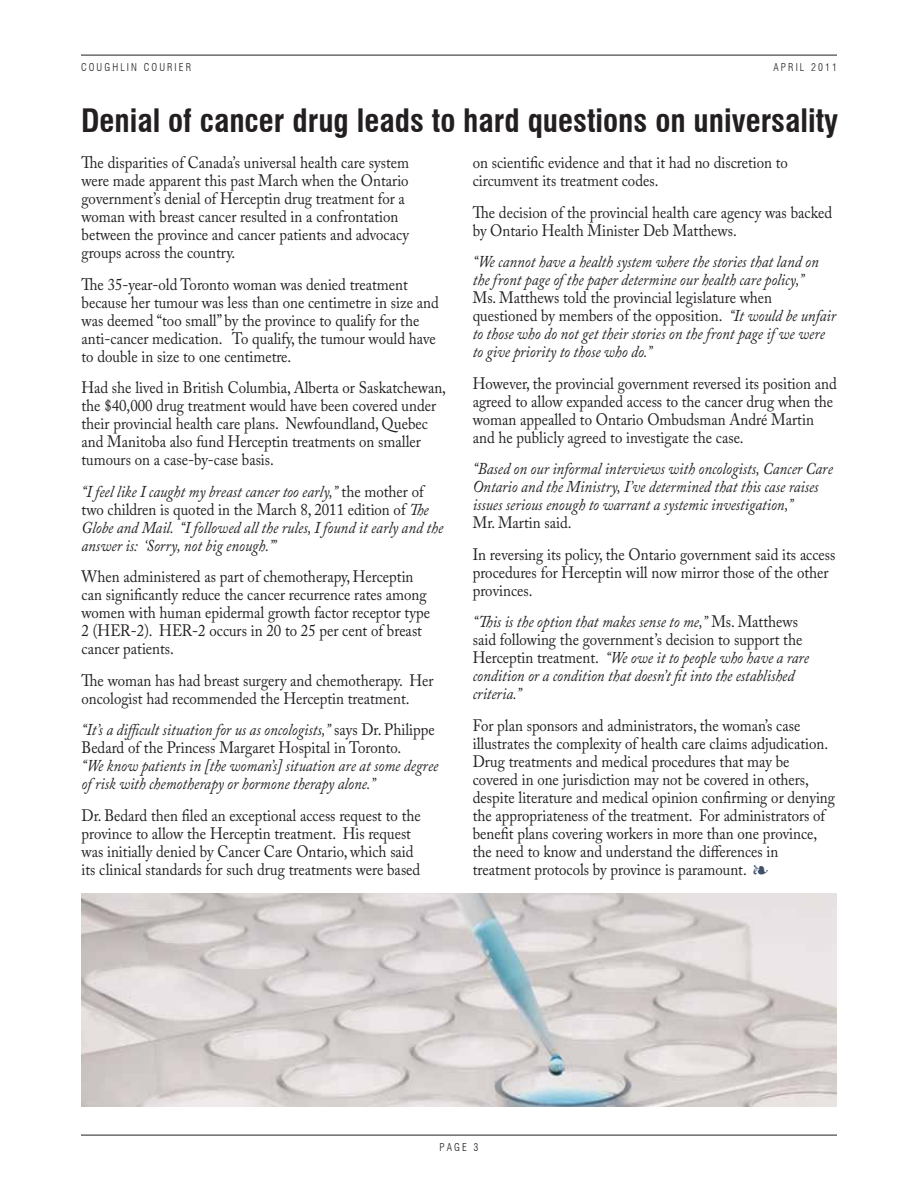
<style>
.page{position:relative;width:918px;height:1188px;background:#fff}
.page>*{position:absolute;margin:0;border:0;box-sizing:border-box;transform-origin:0 0}
.t1{font:700 condensed 31.5px "Swiss 721 BT";color:#231f20}
.t2{font:16.5px/18px "Adobe Caslon Pro";color:#231f20;scale:.9 1}
.t3{font:italic 16.5px/18px "Adobe Caslon Pro";color:#231f20;scale:.9 1}
.t4{font:300 condensed 10.5px "Swiss 721 BT";letter-spacing:.2em;color:#231f20}
.s1{font-style:normal}
.s2{font-style:italic}
.s3{color:#40516d}
</style>
<div class="page">
<hr style="left:81px;top:1135px;width:756px;height:1px;background:#231f20">
<hr style="left:81px;top:55px;width:756px;height:1px;background:#231f20">
<img style="left:81px;top:893px;width:756px;height:214px">
<p class="t4" style="left:81px;top:61px;width:112px">COUGHLIN COURIER</p>
<p class="t4" style="left:774px;top:61px;width:65px">APRIL 2011</p>
<h1 class="t1" style="left:81px;top:102px;width:759px">Denial of cancer drug leads to hard questions on universality</h1>
<p class="t2" style="left:82px;top:154px;width:365px">The disparities of Canada’s universal health care system were made apparent this past March when the Ontario government’s denial of Herceptin drug treatment for a woman with breast cancer resulted in a confrontation between the province and cancer patients and advocacy groups across the country.</p>
<p class="t2" style="left:82px;top:275px;width:398px">The 35-year-old Toronto woman was denied treatment because her tumour was less than one centimetre in size and was deemed “too small” by the province to qualify for the anti-cancer medication. To qualify, the tumour would have to double in size to one centimetre.</p>
<p class="t2" style="left:82px;top:379px;width:406px">Had she lived in British Columbia, Alberta or Saskatchewan, the $40,000 drug treatment would have been covered under their provincial health care plans. Newfoundland, Quebec and Manitoba also fund Herceptin treatments on smaller tumours on a case-by-case basis.</p>
<p class="t3" style="left:82px;top:482px;width:403px">“I feel like I caught my breast cancer too early,” <span class="s1">the mother of two children is quoted in the March 8, 2011 edition of</span> The Globe and Mail. “I followed all the rules, I found it early and the answer is: ‘Sorry, not big enough.’”</p>
<p class="t2" style="left:82px;top:568px;width:389px">When administered as part of chemotherapy, Herceptin can significantly reduce the cancer recurrence rates among women with human epidermal growth factor receptor type 2 (HER</p>
<p class="t2" style="left:131px;top:622px;width:45px">-2). HER</p>
<p class="t2" style="left:192px;top:622px;width:257px">-2 occurs in 20 to 25 per cent of breast</p>
<p class="t2" style="left:82px;top:633px;width:393px;line-height:31.5px">cancer patients.<br>The woman has had breast surgery and chemotherapy. Her</p>
<p class="t2" style="left:82px;top:682px;width:394px;line-height:31.5px">oncologist had recommended the Herceptin treatment. <span class="s2">“It’s a difficult situation for us as oncologists,”</span> says Dr. Philippe</p>
<p class="t2" style="left:82px;top:739px;width:357px">Bedard of the Princess Margaret Hospital in Toronto.</p>
<p class="t3" style="left:82px;top:757px;width:398px">“We know patients in [the woman’s] situation are at some degree of risk with chemotherapy or hormone therapy alone.”</p>
<p class="t2" style="left:82px;top:806px;width:378px">Dr. Bedard then filed an exceptional access request to the province to allow the Herceptin treatment. His request was initially denied by Cancer Care Ontario, which said its clinical standards for such drug treatments were based</p>
<p class="t2" style="left:473px;top:154px;width:352px">on scientific evidence and that it had no discretion to circumvent its treatment codes.</p>
<p class="t2" style="left:473px;top:203px;width:401px">The decision of the provincial health care agency was backed by Ontario Health Minister Deb Matthews.</p>
<p class="t3" style="left:473px;top:253px;width:386px">“We cannot have a health system where the stories that land on the front page of the paper determine our health care policy,”</p>
<p class="t3" style="left:473px;top:289px;width:405px"><span class="s1">Ms. Matthews told the provincial legislature when questioned by members of the opposition.</span> “It would be unfair to those who do not get their stories on the front page if we were to give priority to those who do.”</p>
<p class="t2" style="left:473px;top:374px;width:406px">However, the provincial government reversed its position and agreed to allow expanded access to the cancer drug when the woman appealled to Ontario Ombudsman André Martin and he publicly agreed to investigate the case.</p>
<p class="t3" style="left:473px;top:460px;width:402px">“Based on our informal interviews with oncologists, Cancer Care<br>Ontario and the Ministry, I’ve determined that this case raises issues serious enough to warrant a systemic investigation,”</p>
<p class="t2" style="left:473px;top:507px;width:404px;line-height:31.5px">Mr. Martin said.<br>In reversing its policy, the Ontario government said its access</p>
<p class="t2" style="left:473px;top:563px;width:397px">procedures for Herceptin will now mirror those of the other provinces.</p>
<p class="t3" style="left:473px;top:613px;width:375px">“This is the option that makes sense to me,” <span class="s1">Ms. Matthews said following the government’s decision to support the Herceptin treatment.</span> “We owe it to people who have a rare condition or a condition that doesn’t fit into the established criteria.”</p>
<p class="t2" style="left:473px;top:716px;width:404px">For plan sponsors and administrators, the woman’s case illustrates the complexity of health care claims adjudication.<br>Drug treatments and medical procedures that may be covered in one jurisdiction may not be covered in others, despite literature and medical opinion confirming or denying the appropriateness of the treatment. For administrators of benefit plans covering workers in more than one province, the need to know and understand the differences in treatment protocols by province is paramount. <span class="s3">▪</span></p>
<p class="t4" style="left:440px;top:1141px;width:40px">PAGE 3</p>
</div>
